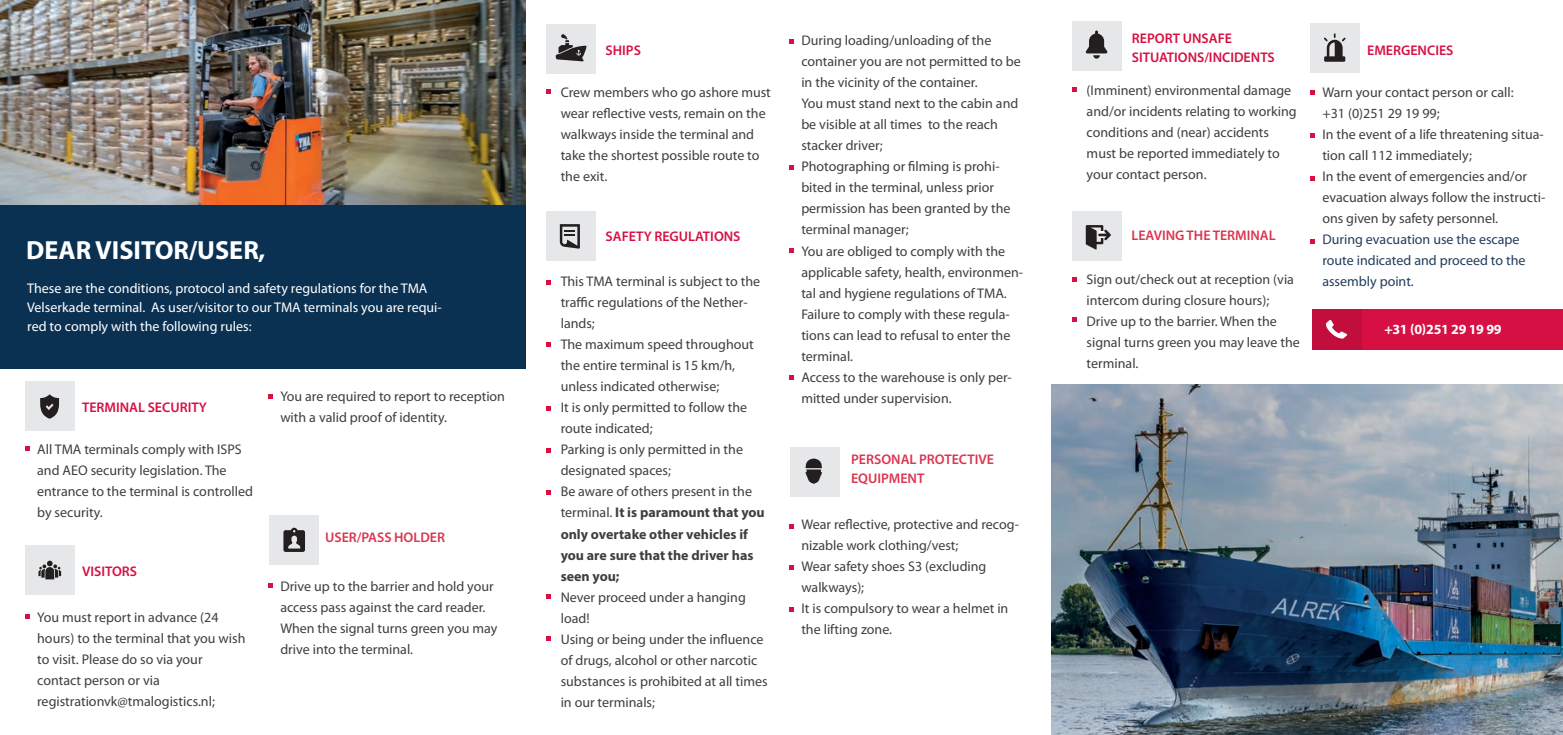
<style>
.page{position:relative;width:1563px;height:735px;background:#fff}
.page>*{position:absolute;margin:0;border:0;box-sizing:border-box;transform-origin:0 0}
.t1{font:700 26.25px "Myriad Pro";color:#fff}
.t2{font:14px/21px "Myriad Pro";color:#3e3e3f}
.t3{font:14px/19.2px "Myriad Pro";color:#fff}
.t4{font:700 14px/21px "Myriad Pro";color:#3e3e3f}
.t5{font:600 14px/19.2px "Myriad Pro";color:#d71043}
.t6{font:14px/21px "Myriad Pro";color:#223d5c}
.t7{font:600 14px/19.2px "Myriad Pro";color:#db3650}
.t8{font:700 14px "Myriad Pro";letter-spacing:-.02em;color:#fff}
.s1{font-weight:400}
</style>
<div class="page">
<img style="left:1052px;top:384px;width:511px;height:350px">
<img style="left:0;top:0;width:526px;height:205px">
<div style="left:0;top:205px;width:526px;height:164px;background:#0b3152"></div>
<div style="left:1312px;top:309px;width:251px;height:41px;background:#d71043"></div>
<div style="left:1312px;top:309px;width:50px;height:41px;background:#c10e3d"></div>
<svg style="left:25px;top:446px;width:5px;height:5px"></svg>
<svg style="left:546px;top:89px;width:5px;height:5px"></svg>
<svg style="left:1310px;top:90px;width:5px;height:5px"></svg>
<svg style="left:546px;top:448px;width:5px;height:4px"></svg>
<svg style="left:546px;top:490px;width:5px;height:4px"></svg>
<svg style="left:789px;top:39px;width:5px;height:5px"></svg>
<svg style="left:789px;top:165px;width:5px;height:4px"></svg>
<svg style="left:789px;top:248px;width:5px;height:4px"></svg>
<svg style="left:789px;top:375px;width:5px;height:4px"></svg>
<svg style="left:789px;top:524px;width:5px;height:4px"></svg>
<svg style="left:789px;top:565px;width:5px;height:4px"></svg>
<svg style="left:789px;top:607px;width:5px;height:4px"></svg>
<svg style="left:1072px;top:87px;width:4px;height:5px"></svg>
<svg style="left:1072px;top:317px;width:4px;height:5px"></svg>
<svg style="left:1072px;top:277px;width:4px;height:5px"></svg>
<svg style="left:268px;top:394px;width:5px;height:5px"></svg>
<svg style="left:268px;top:583px;width:5px;height:5px"></svg>
<svg style="left:1310px;top:176px;width:5px;height:5px"></svg>
<svg style="left:1310px;top:239px;width:5px;height:4px"></svg>
<svg style="left:1310px;top:133px;width:5px;height:5px"></svg>
<svg style="left:546px;top:594px;width:5px;height:5px"></svg>
<svg style="left:546px;top:636px;width:5px;height:4px"></svg>
<svg style="left:25px;top:614px;width:5px;height:4px"></svg>
<svg style="left:546px;top:280px;width:5px;height:5px"></svg>
<svg style="left:546px;top:342px;width:5px;height:5px"></svg>
<svg style="left:546px;top:406px;width:5px;height:5px"></svg>
<div style="left:1071px;top:211px;width:50px;height:50px;background:#e6e7e9"></div>
<svg style="left:1086px;top:225px;width:25px;height:24px"></svg>
<div style="left:546px;top:24px;width:49px;height:50px;background:#e6e7e9"></div>
<svg style="left:556px;top:34px;width:30px;height:27px"></svg>
<div style="left:790px;top:446px;width:50px;height:50px;background:#e6e7e9"></div>
<svg style="left:805px;top:458px;width:17px;height:25px"></svg>
<div style="left:1310px;top:24px;width:49px;height:49px;background:#e6e7e9"></div>
<svg style="left:1324px;top:33px;width:21px;height:29px"></svg>
<div style="left:546px;top:211px;width:49px;height:50px;background:#e6e7e9"></div>
<svg style="left:560px;top:224px;width:20px;height:24px"></svg>
<svg style="left:1326px;top:320px;width:21px;height:18px"></svg>
<div style="left:25px;top:545px;width:49px;height:49px;background:#e6e7e9"></div>
<svg style="left:38px;top:560px;width:23px;height:19px"></svg>
<div style="left:25px;top:381px;width:49px;height:50px;background:#e6e7e9"></div>
<svg style="left:40px;top:394px;width:20px;height:24px"></svg>
<div style="left:269px;top:514px;width:50px;height:50px;background:#e6e7e9"></div>
<svg style="left:283px;top:527px;width:22px;height:24px"></svg>
<div style="left:1071px;top:21px;width:50px;height:50px;background:#e6e7e9"></div>
<svg style="left:1085px;top:30px;width:22px;height:29px"></svg>
<p class="t1" style="left:26px;top:233px;width:241px">DEAR VISITOR/USER,</p>
<p class="t3" style="left:27px;top:278px;width:416px">These are the conditions, protocol and safety regulations for the TMA<br>Velserkade terminal. As user/visitor to our TMA terminals you are requi&shy;red to comply with the following rules:</p>
<p class="t5" style="left:82px;top:396px;width:127px">TERMINAL SECURITY</p>
<p class="t2" style="left:37px;top:438px;width:217px">All TMA terminals comply with ISPS and AEO security legislation. The entrance to the terminal is controlled by security.</p>
<p class="t5" style="left:82px;top:561px;width:57px">VISITORS</p>
<p class="t2" style="left:37px;top:606px;width:210px">You must report in advance (24 hours) to the terminal that you wish to visit. Please do so via your</p>
<p class="t2" style="left:37px;top:669px;width:179px">contact person or via registrationvk@tmalogistics.nl;</p>
<p class="t2" style="left:280px;top:385px;width:226px">You are required to report to reception with a valid proof of identity.</p>
<p class="t7" style="left:325px;top:526px;width:121px">USER/PASS HOLDER</p>
<p class="t2" style="left:280px;top:574px;width:218px">Drive up to the barrier and hold your access pass against the card reader.<br>When the signal turns green you may drive into the terminal.</p>
<p class="t5" style="left:605px;top:40px;width:37px">SHIPS</p>
<p class="t2" style="left:561px;top:81px;width:212px">Crew members who go ashore must wear reflective vests, remain on the walkways inside the terminal and take the shortest possible route to the exit.</p>
<p class="t5" style="left:605px;top:226px;width:137px">SAFETY REGULATIONS</p>
<p class="t2" style="left:561px;top:270px;width:201px">This TMA terminal is subject to the traffic regulations of the Nether&shy;lands;</p>
<p class="t2" style="left:561px;top:333px;width:195px">The maximum speed throughout the entire terminal is 15 km/h, unless indicated otherwise;</p>
<p class="t2" style="left:561px;top:396px;width:188px">It is only permitted to follow the route indicated;</p>
<p class="t2" style="left:561px;top:438px;width:184px">Parking is only permitted in the designated spaces;</p>
<p class="t4" style="left:561px;top:480px;width:205px"><span class="s1">Be aware of others present in the terminal.</span> It is paramount that you only overtake other vehicles if you are sure that the driver has seen you;</p>
<p class="t2" style="left:561px;top:585px;width:187px">Never proceed under a hanging load!</p>
<p class="t2" style="left:561px;top:627px;width:208px">Using or being under the influence of drugs, alcohol or other narcotic substances is prohibited at all times</p>
<p class="t2" style="left:561px;top:690px;width:96px">in our terminals;</p>
<p class="t2" style="left:801px;top:30px;width:221px">During loading/unloading of the container you are not permitted to be in the vicinity of the container.</p>
<p class="t2" style="left:801px;top:93px;width:218px">You must stand next to the cabin and be visible at all times to the reach stacker driver;</p>
<p class="t2" style="left:801px;top:156px;width:211px">Photographing or filming is prohi&shy;bited in the terminal, unless prior permission has been granted by the</p>
<p class="t2" style="left:801px;top:219px;width:109px">terminal manager;</p>
<p class="t2" style="left:801px;top:240px;width:223px">You are obliged to comply with the applicable safety, health, environmen&shy;tal and hygiene regulations of TMA.</p>
<p class="t2" style="left:801px;top:303px;width:211px;text-align:justify">Failure to comply with these regula&shy;tions can lead to refusal to enter the terminal.</p>
<p class="t2" style="left:801px;top:366px;width:212px">Access to the warehouse is only per&shy;mitted under supervision.</p>
<p class="t7" style="left:851px;top:449px;width:145px">PERSONAL PROTECTIVE<br>EQUIPMENT</p>
<p class="t2" style="left:801px;top:513px;width:219px">Wear reflective, protective and recog&shy;nizable work clothing/vest;</p>
<p class="t2" style="left:801px;top:555px;width:187px">Wear safety shoes S3 (excluding walkways);</p>
<p class="t2" style="left:801px;top:597px;width:209px">It is compulsory to wear a helmet in the lifting zone.</p>
<p class="t5" style="left:1132px;top:28px;width:144px">REPORT UNSAFE<br>SITUATIONS/INCIDENTS</p>
<p class="t2" style="left:1086px;top:79px;width:212px">(Imminent) environmental damage and/or incidents relating to working conditions and (near) accidents must be reported immediately to your contact person.</p>
<p class="t7" style="left:1131px;top:225px;width:146px">LEAVING THE TERMINAL</p>
<p class="t2" style="left:1086px;top:268px;width:209px">Sign out/check out at reception (via intercom during closure hours);</p>
<p class="t2" style="left:1086px;top:310px;width:215px">Drive up to the barrier. When the signal turns green you may leave the terminal.</p>
<p class="t5" style="left:1367px;top:40px;width:88px">EMERGENCIES</p>
<p class="t2" style="left:1322px;top:82px;width:193px">Warn your contact person or call:</p>
<p class="t2" style="left:1322px;top:103px;width:119px">+31 (0)251 29 19 99;</p>
<p class="t2" style="left:1322px;top:124px;width:223px">In the event of a life threatening situa&shy;tion call 112 immediately;</p>
<p class="t2" style="left:1322px;top:166px;width:225px">In the event of emergencies and/or evacuation always follow the instructi&shy;ons given by safety personnel.</p>
<p class="t6" style="left:1322px;top:229px;width:205px">During evacuation use the escape route indicated and proceed to the assembly point.</p>
<p class="t8" style="left:1384px;top:320px;width:119px">+31 (0)251 29 19 99</p>
</div>
